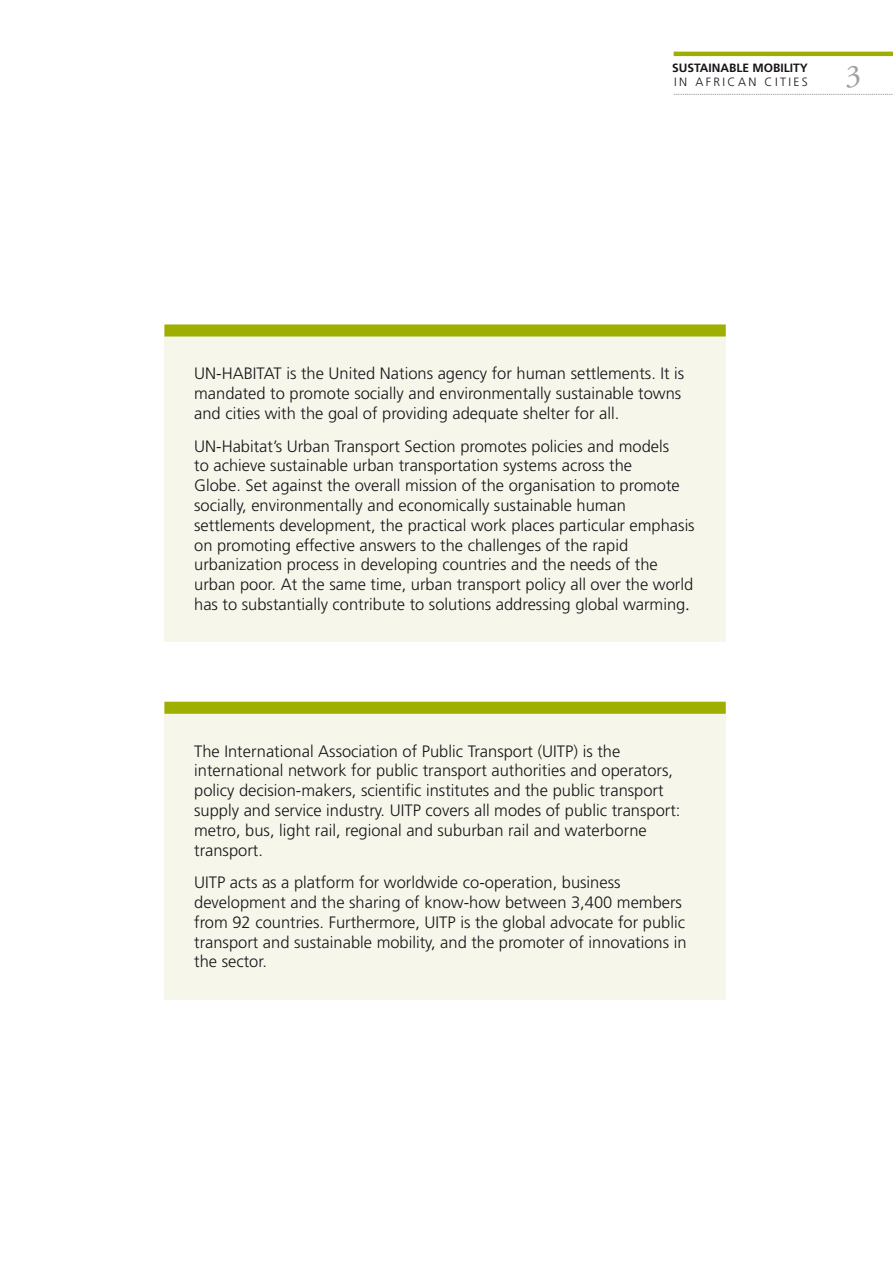
<style>
.page{position:relative;width:893px;height:1263px;background:#fff}
.page>*{position:absolute;margin:0;border:0;box-sizing:border-box;transform-origin:0 0}
.t1{font:31.5px "Adobe Garamond Pro";color:#9c9ea0}
.t2{font:300 16.5px/19.8px "Frutiger";color:#181419}
.t3{font:700 12px "Frutiger LT Std";color:#181419}
.t4{font:300 12px "Frutiger LT Std";letter-spacing:.2em;color:#181419}
.s1{font-family:"Adobe Garamond Pro";font-weight:400}
</style>
<div class="page">
<svg style="left:674px;top:94px;width:219px;height:1px"></svg>
<hr style="left:674px;top:52px;width:219px;height:4px;background:#9eaf00">
<div style="left:164px;top:324px;width:562px;height:318px;background:#f6f7ea"></div>
<div style="left:164px;top:324px;width:562px;height:12px;background:#9eaf00"></div>
<div style="left:164px;top:702px;width:562px;height:298px;background:#f6f7ea"></div>
<div style="left:164px;top:702px;width:562px;height:12px;background:#9eaf00"></div>
<p class="t3" style="left:672px;top:60px;width:137px">SUSTAINABLE MOBILITY</p>
<p class="t4" style="left:674px;top:75px;width:135px">IN AFRICA N C ITIES</p>
<h1 class="t1" style="left:846px;top:57px;width:17px">3</h1>
<p class="t2" style="left:194px;top:364px;width:492px">UN-HABITAT is the United Nations agency for human settlements. It is mandated to promote socially and environmentally sustainable towns and cities with the goal of providing adequate shelter for all.</p>
<p class="t2" style="left:194px;top:436px;width:502px">UN-Habitat’s Urban Transport Section promotes policies and models<br>to achieve sustainable urban transportation systems across the<br>Globe. Set against the overall mission of the organisation to promote socially, environmentally and economically sustainable human settlements development, the practical work places particular emphasis on promoting effective answers to the challenges of the rapid urbanization process in developing countries and the needs of the urban poor. At the same time, urban transport policy all over the world has to substantially contribute to solutions addressing global warming<span class="s1">.</span></p>
<p class="t2" style="left:194px;top:741px;width:488px">The International Association of Public Transport (UITP) is the international network for public transport authorities and operators, policy decision-makers, scientific institutes and the public transport supply and service industry. UITP covers all modes of public transport: metro, bus, light rail, regional and suburban rail and waterborne transport.</p>
<p class="t2" style="left:194px;top:873px;width:494px">UITP acts as a platform for worldwide co-operation, business development and the sharing of know-how between 3,400 members from 92 countries. Furthermore, UITP is the global advocate for public transport and sustainable mobility, and the promoter of innovations in the sector.</p>
</div>
